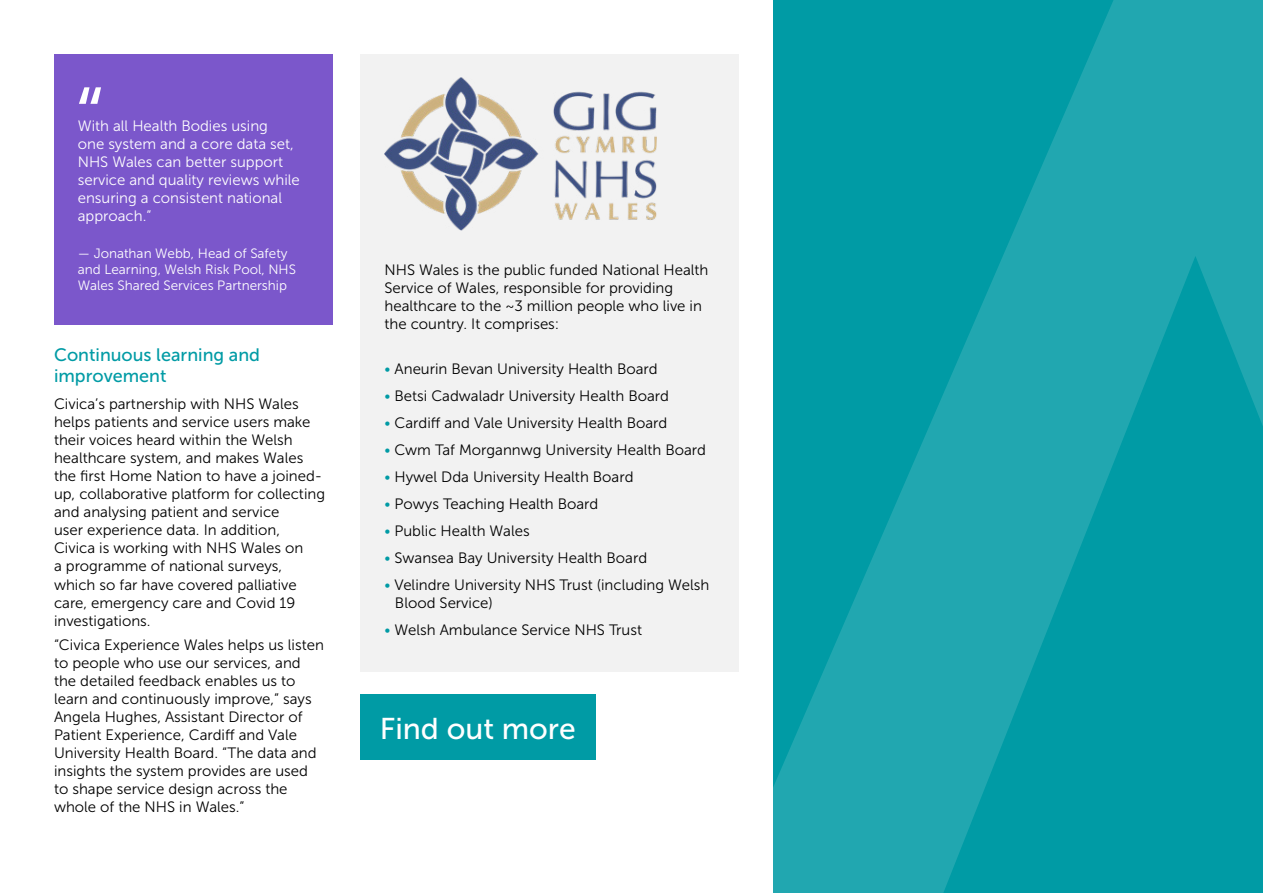
<style>
.page{position:relative;width:1263px;height:893px;background:#fff}
.page>*{position:absolute;margin:0;border:0;box-sizing:border-box;transform-origin:0 0}
.t1{font:96px "Museo Sans 300";color:#fff}
.t2{font:30px "Museo Sans 500";color:#fff}
.t3{font:18px/21.6px "Museo Sans 500";color:#009ba5}
.t4{font:15px/18px "Museo Sans 300";color:#000}
.t5{font:15px/18px "Museo Sans 300";color:#fff}
.t6{font:13.5px/16.2px "Museo Sans 300";color:#fff}
.s1{color:#009ba5}
</style>
<div class="page">
<div style="left:360px;top:54px;width:378px;height:617px;background:#f2f2f2"></div>
<div style="left:54px;top:54px;width:279px;height:270px;background:#7b57cb"></div>
<img style="left:385px;top:77px;width:271px;height:154px">
<svg style="left:721px;top:0;width:542px;height:893px;background:#24a8b1"></svg>
<div style="left:360px;top:695px;width:235px;height:65px;background:#009ba5"></div>
<h1 class="t1" style="left:74px;top:71px;width:34px">“</h1>
<p class="t5" style="left:78px;top:117px;width:224px">With all Health Bodies using<br>one system and a core data set,<br>NHS Wales can better support service and quality reviews while ensuring a consistent national approach.”</p>
<p class="t6" style="left:78px;top:245px;width:220px">— Jonathan Webb, Head of Safety and Learning, Welsh Risk Pool, NHS<br>Wales Shared Services Partnership</p>
<p class="t3" style="left:54px;top:344px;width:207px">Continuous learning and improvement</p>
<p class="t4" style="left:54px;top:395px;width:273px">Civica’s partnership with NHS Wales helps patients and service users make their voices heard within the Welsh healthcare system, and makes Wales the first Home Nation to have a joined&shy;up, collaborative platform for collecting and analysing patient and service<br>user experience data. In addition,<br>Civica is working with NHS Wales on<br>a programme of national surveys, which so far have covered palliative care, emergency care and Covid 19 investigations.</p>
<p class="t4" style="left:54px;top:635px;width:271px">“Civica Experience Wales helps us listen to people who use our services, and the detailed feedback enables us to learn and continuously improve,” says Angela Hughes, Assistant Director of Patient Experience, Cardiff and Vale University Health Board. “The data and insights the system provides are used to shape service design across the whole of the NHS in Wales.”</p>
<p class="t4" style="left:384px;top:261px;width:325px">NHS Wales is the public funded National Health Service of Wales, responsible for providing healthcare to the ~3 million people who live in the country. It comprises:</p>
<p class="t4" style="left:384px;top:360px;width:275px"><span class="s1">•</span> Aneurin Bevan University Health Board</p>
<p class="t4" style="left:384px;top:387px;width:286px"><span class="s1">•</span> Betsi Cadwaladr University Health Board</p>
<p class="t4" style="left:384px;top:414px;width:284px"><span class="s1">•</span> Cardiff and Vale University Health Board</p>
<p class="t4" style="left:384px;top:441px;width:323px"><span class="s1">•</span> Cwm Taf Morgannwg University Health Board</p>
<p class="t4" style="left:384px;top:468px;width:251px"><span class="s1">•</span> Hywel Dda University Health Board</p>
<p class="t4" style="left:384px;top:495px;width:215px"><span class="s1">•</span> Powys Teaching Health Board</p>
<p class="t4" style="left:384px;top:522px;width:147px"><span class="s1">•</span> Public Health Wales</p>
<p class="t4" style="left:384px;top:549px;width:264px"><span class="s1">•</span> Swansea Bay University Health Board</p>
<p class="t4" style="left:395px;top:576px;width:316px;text-indent:-11px"><span class="s1">•</span> Velindre University NHS Trust (including Welsh<br>Blood Service)</p>
<p class="t4" style="left:384px;top:621px;width:259px"><span class="s1">•</span> Welsh Ambulance Service NHS Trust</p>
<h2 class="t2" style="left:380px;top:712px;width:197px">Find out more</h2>
</div>
